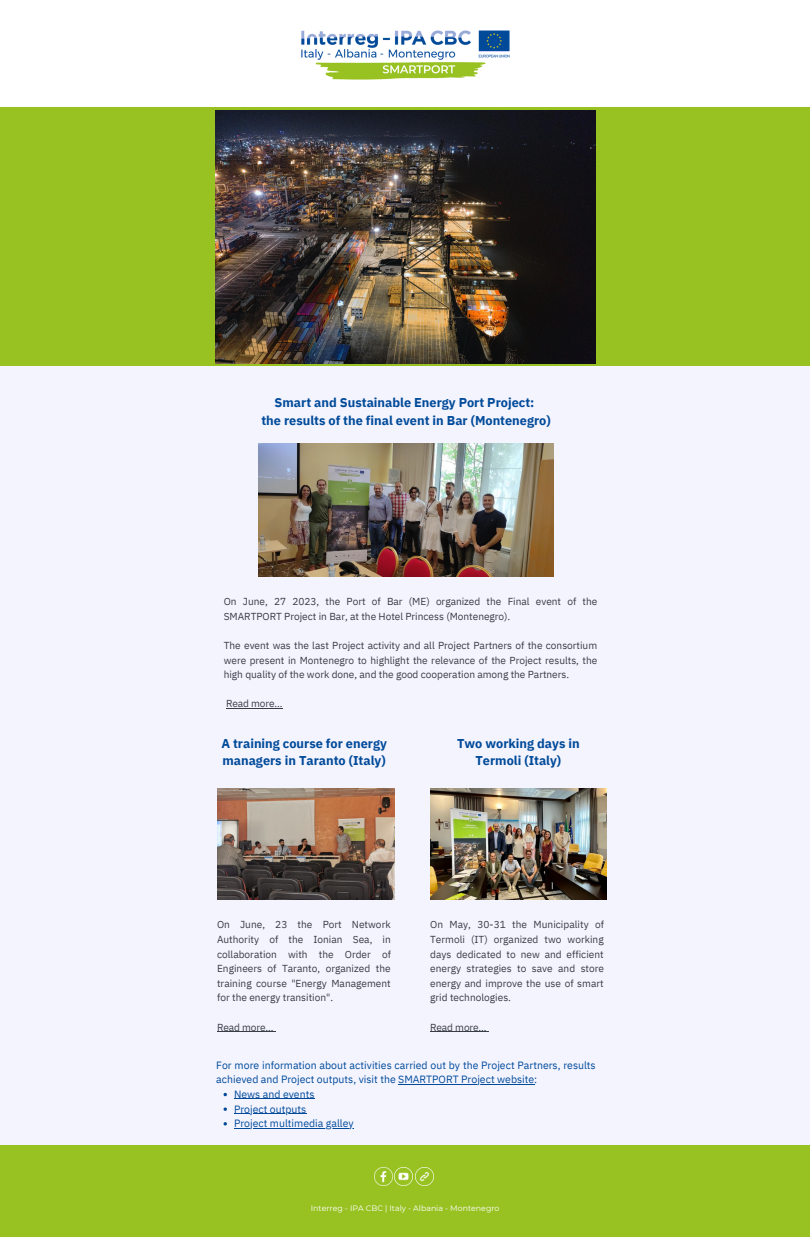
<style>
.page{position:relative;width:810px;height:1238px;background:#fff}
.page>*{position:absolute;margin:0;border:0;box-sizing:border-box;transform-origin:0 0}
.t1{font:700 12.75px/17.4px "IBM Plex Sans";color:#004a99}
.t2{font:10.5px/14.6px "IBM Plex Sans";color:#004a99}
.t3{font:10.12px/14.6px "IBM Plex Sans";color:#393d47;text-align:justify}
.t4{font:7.88px "Montserrat";color:#fff}
</style>
<div class="page">
<div style="left:0;top:107px;width:810px;height:259px;background:#98c222"></div>
<div style="left:0;top:366px;width:810px;height:73px;background:#f4f4ff"></div>
<div style="left:0;top:439px;width:810px;height:706px;background:#f4f4ff"></div>
<div style="left:0;top:1145px;width:810px;height:91px;background:#98c222"></div>
<img style="left:301px;top:30px;width:209px;height:50px">
<img style="left:215px;top:110px;width:380px;height:253px">
<img style="left:374px;top:1167px;width:18px;height:18px">
<img style="left:395px;top:1167px;width:18px;height:18px">
<img style="left:416px;top:1167px;width:18px;height:18px">
<img style="left:259px;top:443px;width:294px;height:133px">
<img style="left:430px;top:788px;width:177px;height:111px">
<img style="left:217px;top:788px;width:178px;height:111px">
<hr style="left:217px;top:1031px;width:56px;height:1px;background:#393d47">
<hr style="left:226px;top:708px;width:56px;height:1px;background:#393d47">
<hr style="left:234px;top:1098px;width:80px;height:1px;background:#004a99">
<hr style="left:234px;top:1113px;width:72px;height:1px;background:#004a99">
<hr style="left:234px;top:1127px;width:120px;height:1px;background:#004a99">
<hr style="left:398px;top:1083px;width:136px;height:1px;background:#004a99">
<hr style="left:430px;top:1031px;width:57px;height:1px;background:#393d47">
<p class="t1" style="left:275px;top:394px;width:261px">Smart and Sustainable Energy Port Project:</p>
<p class="t1" style="left:261px;top:411px;width:291px">the results of the final event in Bar (Montenegro)</p>
<p class="t3" style="left:224px;top:594px;width:375px">On June, 27 2023, the Port of Bar (ME) organized the Final event of the<br>SMARTPORT Project in Bar, at the Hotel Princess (Montenegro).</p>
<p class="t3" style="left:224px;top:638px;width:375px">The event was the last Project activity and all Project Partners of the consortium were present in Montenegro to highlight the relevance of the Project results, the high quality of the work done, and the good cooperation among the Partners.</p>
<p class="t3" style="left:226px;top:696px;width:58px">Read more...</p>
<p class="t1" style="left:221px;top:734px;width:167px">A training course for energy managers in Taranto (Italy)</p>
<p class="t1" style="left:457px;top:734px;width:124px;text-align:center">Two working days in<br>Termoli (Italy)</p>
<p class="t3" style="left:217px;top:917px;width:175px">On June, 23 the Port Network Authority of the Ionian Sea, in collaboration with the Order of Engineers of Taranto, organized the training course "Energy Management for the energy transition".</p>
<p class="t3" style="left:217px;top:1019px;width:58px">Read more...</p>
<p class="t3" style="left:430px;top:917px;width:175px">On May, 30-31 the Municipality of Termoli (IT) organized two working days dedicated to new and efficient energy strategies to save and store energy and improve the use of smart grid technologies.</p>
<p class="t3" style="left:430px;top:1019px;width:58px">Read more...</p>
<p class="t2" style="left:216px;top:1057px;width:381px">For more information about activities carried out by the Project Partners, results achieved and Project outputs, visit the SMARTPORT Project website:</p>
<p class="t2" style="left:234px;top:1086px;width:82px">News and events</p>
<p class="t2" style="left:234px;top:1101px;width:74px">Project outputs</p>
<p class="t2" style="left:234px;top:1115px;width:121px">Project multimedia galley</p>
<p class="t4" style="left:311px;top:1202px;width:190px">Interreg - IPA CBC | Italy - Albania - Montenegro</p>
</div>
